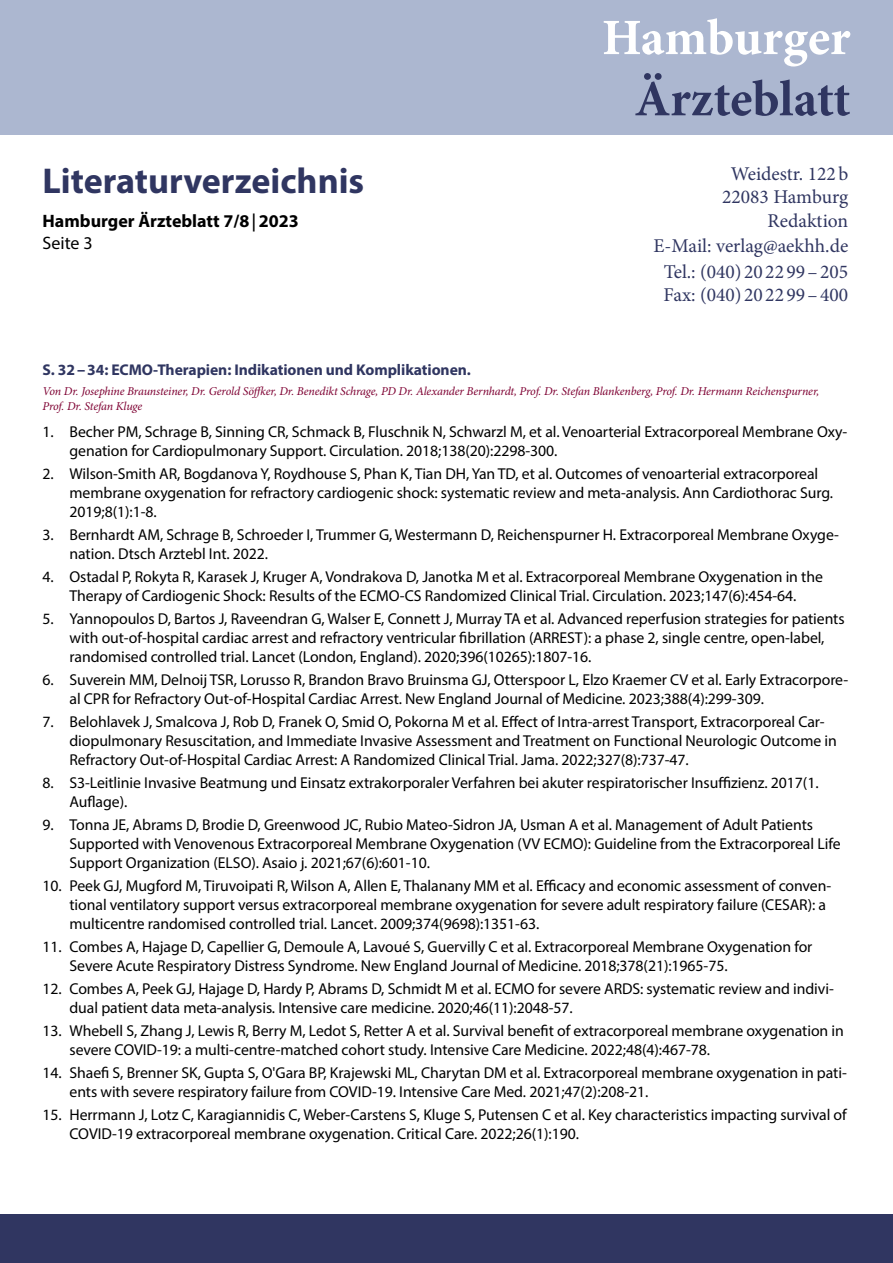
<style>
.page{position:relative;width:893px;height:1263px;background:#fff}
.page>*{position:absolute;margin:0;border:0;box-sizing:border-box;transform-origin:0 0}
.t1{font:700 51px "Minion Pro";letter-spacing:-.005em;color:#303661}
.t2{font:700 51px "Minion Pro";letter-spacing:-.005em;color:#fff}
.t3{font:700 36px "Myriad Pro";color:#303661}
.t4{font:19.5px/23.4px "Minion Pro";color:#303661;text-align:right}
.t5{font:700 18px/21.6px "Myriad Pro";color:#000}
.t6{font:15.75px/18.9px "Myriad Pro";letter-spacing:-.005em;color:#000}
.t7{font:700 15.6px "Myriad Pro";letter-spacing:-.005em;color:#303661}
.t8{font:italic 12px/15px "Minion Pro";letter-spacing:-.01em;color:#7e0032}
.s1{font-family:"Minion Pro"}
.s2{font-weight:400}
.s3{font-size:16.5px}
</style>
<div class="page">
<div style="left:0;top:1214px;width:893px;height:49px;background:#303661"></div>
<div style="left:0;top:0;width:893px;height:135px;background:#acb7d0"></div>
<h2 class="t3" style="left:43px;top:157px;width:323px">Literaturverzeichnis</h2>
<p class="t5" style="left:43px;top:210px;width:258px">Hamburger Ärzteblatt 7/8<span class="s1">|</span>2023<br><span class="s2">Seite 3</span></p>
<h1 class="t2" style="left:602px;top:2px;width:250px">Hamburger</h1>
<h1 class="t1" style="left:634px;top:63px;width:217px">Ärzteblatt</h1>
<p class="t4" style="left:722px;top:162px;width:128px">Weidestr. 122b<br>22083 Hamburg<br>Redaktion</p>
<p class="t4" style="left:653px;top:233px;width:196px;line-height:25.5px;text-align:center">E-Mail: verlag@aekhh.de<br>Tel.: (040) 20 22 99–205</p>
<p class="t4" style="left:664px;top:283px;width:186px">Fax: (040) 20 22 99–400</p>
<p class="t7" style="left:43px;top:360px;width:430px">S. 32<span class="s3">–</span>34: ECMO-Therapien: Indikationen und Komplikationen.</p>
<p class="t8" style="left:43px;top:383px;width:778px">Von Dr. Josephine Braunsteiner, Dr. Gerold Söffker, Dr. Benedikt Schrage, PD Dr. Alexander Bernhardt, Prof. Dr. Stefan Blankenberg, Prof. Dr. Hermann Reichenspurner,<br>Prof. Dr. Stefan Kluge</p>
<p class="t6" style="left:70px;top:422px;width:779px;text-indent:-27px">1. Becher PM, Schrage B, Sinning CR, Schmack B, Fluschnik N, Schwarzl M, et al. Venoarterial Extracorporeal Membrane Oxy&shy;genation for Cardiopulmonary Support. Circulation. 2018;138(20):2298-300.</p>
<p class="t6" style="left:70px;top:464px;width:765px;text-indent:-27px">2. Wilson-Smith AR, Bogdanova Y, Roydhouse S, Phan K, Tian DH, Yan TD, et al. Outcomes of venoarterial extracorporeal membrane oxygenation for refractory cardiogenic shock: systematic review and meta-analysis. Ann Cardiothorac Surg.<br>2019;8(1):1-8.</p>
<p class="t6" style="left:70px;top:525px;width:771px;text-indent:-27px">3. Bernhardt AM, Schrage B, Schroeder I, Trummer G, Westermann D, Reichenspurner H. Extracorporeal Membrane Oxyge&shy;nation. Dtsch Arztebl Int. 2022.</p>
<p class="t6" style="left:43px;top:567px;width:782px;text-align:center">4. Ostadal P, Rokyta R, Karasek J, Kruger A, Vondrakova D, Janotka M et al. Extracorporeal Membrane Oxygenation in the<br>Therapy of Cardiogenic Shock: Results of the ECMO-CS Randomized Clinical Trial. Circulation. 2023;147(6):454-64.</p>
<p class="t6" style="left:70px;top:609px;width:777px;text-indent:-27px">5. Yannopoulos D, Bartos J, Raveendran G, Walser E, Connett J, Murray TA et al. Advanced reperfusion strategies for patients with out-of-hospital cardiac arrest and refractory ventricular fibrillation (ARREST): a phase 2, single centre, open-label, randomised controlled trial. Lancet (London, England). 2020;396(10265):1807-16.</p>
<p class="t6" style="left:70px;top:670px;width:780px;text-indent:-27px">6. Suverein MM, Delnoij TSR, Lorusso R, Brandon Bravo Bruinsma GJ, Otterspoor L, Elzo Kraemer CV et al. Early Extracorpore&shy;al CPR for Refractory Out-of-Hospital Cardiac Arrest. New England Journal of Medicine. 2023;388(4):299-309.</p>
<p class="t6" style="left:70px;top:712px;width:769px;text-indent:-27px">7. Belohlavek J, Smalcova J, Rob D, Franek O, Smid O, Pokorna M et al. Effect of Intra-arrest Transport, Extracorporeal Car&shy;diopulmonary Resuscitation, and Immediate Invasive Assessment and Treatment on Functional Neurologic Outcome in<br>Refractory Out-of-Hospital Cardiac Arrest: A Randomized Clinical Trial. Jama. 2022;327(8):737-47.</p>
<p class="t6" style="left:70px;top:773px;width:751px;text-indent:-27px">8. S3-Leitlinie Invasive Beatmung und Einsatz extrakorporaler Verfahren bei akuter respiratorischer Insuffizienz. 2017(1.<br>Auflage).</p>
<p class="t6" style="left:70px;top:815px;width:772px;text-indent:-27px">9. Tonna JE, Abrams D, Brodie D, Greenwood JC, Rubio Mateo-Sidron JA, Usman A et al. Management of Adult Patients<br>Supported with Venovenous Extracorporeal Membrane Oxygenation (VV ECMO): Guideline from the Extracorporeal Life<br>Support Organization (ELSO). Asaio j. 2021;67(6):601-10.</p>
<p class="t6" style="left:70px;top:876px;width:763px;text-indent:-27px">10. Peek GJ, Mugford M, Tiruvoipati R, Wilson A, Allen E, Thalanany MM et al. Efficacy and economic assessment of conven&shy;tional ventilatory support versus extracorporeal membrane oxygenation for severe adult respiratory failure (CESAR): a multicentre randomised controlled trial. Lancet. 2009;374(9698):1351-63.</p>
<p class="t6" style="left:70px;top:937px;width:744px;text-indent:-27px">11. Combes A, Hajage D, Capellier G, Demoule A, Lavoué S, Guervilly C et al. Extracorporeal Membrane Oxygenation for<br>Severe Acute Respiratory Distress Syndrome. New England Journal of Medicine. 2018;378(21):1965-75.</p>
<p class="t6" style="left:70px;top:979px;width:766px;text-indent:-27px">12. Combes A, Peek GJ, Hajage D, Hardy P, Abrams D, Schmidt M et al. ECMO for severe ARDS: systematic review and indivi&shy;dual patient data meta-analysis. Intensive care medicine. 2020;46(11):2048-57.</p>
<p class="t6" style="left:70px;top:1021px;width:776px;text-indent:-27px">13. Whebell S, Zhang J, Lewis R, Berry M, Ledot S, Retter A et al. Survival benefit of extracorporeal membrane oxygenation in severe COVID-19: a multi-centre-matched cohort study. Intensive Care Medicine. 2022;48(4):467-78.</p>
<p class="t6" style="left:70px;top:1063px;width:779px;text-indent:-27px">14. Shaefi S, Brenner SK, Gupta S, O'Gara BP, Krajewski ML, Charytan DM et al. Extracorporeal membrane oxygenation in pati&shy;ents with severe respiratory failure from COVID-19. Intensive Care Med. 2021;47(2):208-21.</p>
<p class="t6" style="left:70px;top:1105px;width:779px;text-indent:-27px">15. Herrmann J, Lotz C, Karagiannidis C, Weber-Carstens S, Kluge S, Putensen C et al. Key characteristics impacting survival of<br>COVID-19 extracorporeal membrane oxygenation. Critical Care. 2022;26(1):190.</p>
</div>
